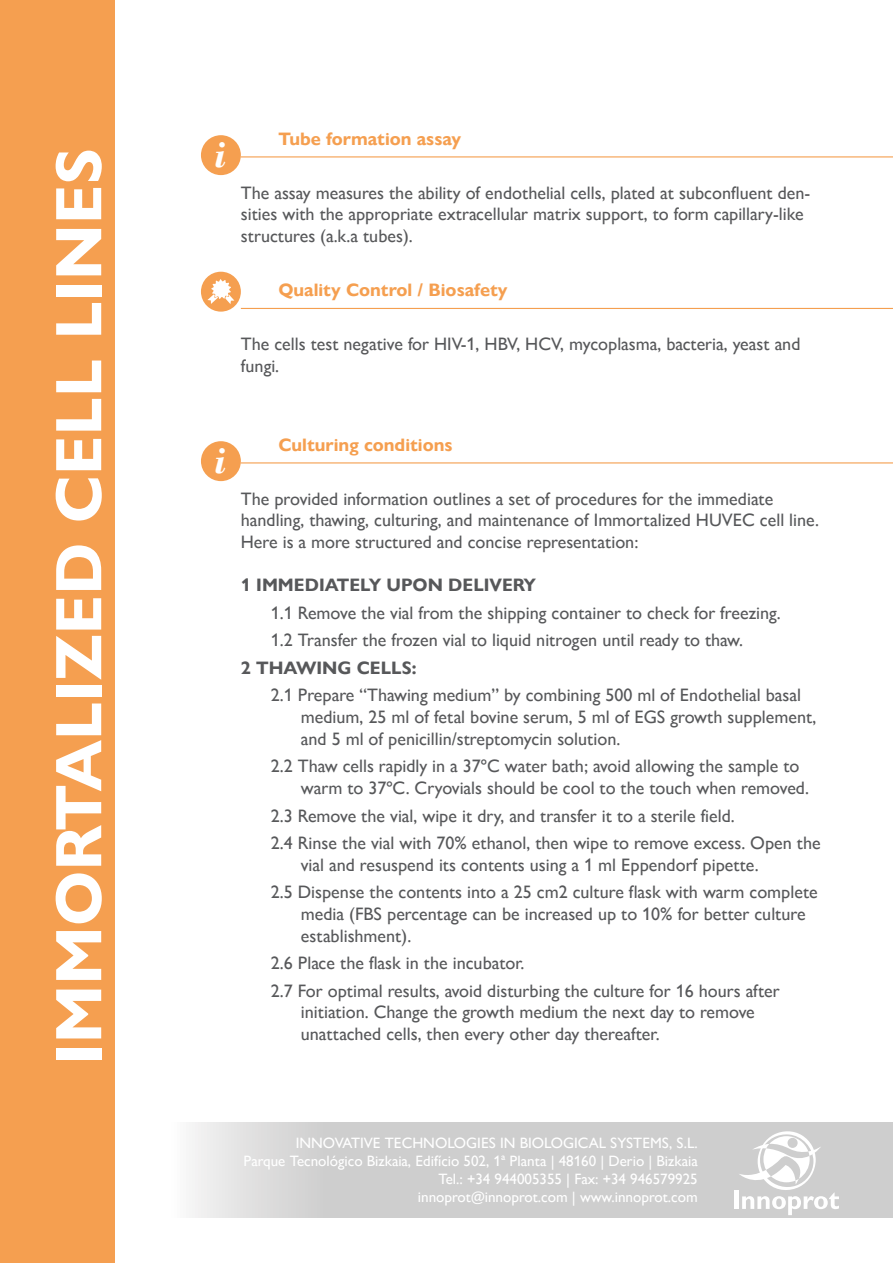
<style>
.page{position:relative;width:893px;height:1263px;background:#fff}
.page>*{position:absolute;margin:0;border:0;box-sizing:border-box;transform-origin:0 0}
.t1{font:700 66px "Gill Sans Nova";color:#fff}
.t2{font:italic 700 39px "Bodoni";color:#fff}
.t3{font:18px/21.6px "Gill Sans Nova";color:#57585a}
.t4{font:700 18px "Gill Sans Nova";color:#f59f50}
.t5{font:700 18px "Gill Sans Nova";color:#57585a}
.t6{font:15px/18px "Gill Sans Nova";color:#fff;text-align:right}
</style>
<div class="page">
<svg style="left:192px;top:1122px;width:701px;height:96px;background:#d1d1d1"></svg>
<div style="left:734px;top:1190px;width:5px;height:19px;background:#fff"></div>
<svg style="left:739px;top:1130px;width:100px;height:85px"></svg>
<div style="left:0;top:0;width:114px;height:1262px;background:#f59f50"></div>
<hr style="left:241px;top:156px;width:652px;height:1px;background:#f59f50">
<hr style="left:241px;top:462px;width:652px;height:1px;background:#f59f50">
<hr style="left:241px;top:308px;width:652px;height:1px;background:#f59f50">
<div style="left:201px;top:135px;width:40px;height:40px;background:#f59f50;border-radius:50%"></div>
<div style="left:201px;top:441px;width:40px;height:40px;background:#f59f50;border-radius:50%"></div>
<div style="left:201px;top:272px;width:40px;height:40px;background:#f59f50;border-radius:50%"></div>
<svg style="left:207px;top:279px;width:27px;height:25px"></svg>
<p class="t1" style="left:40px;top:1064px;width:918px;rotate:-90deg">IMMORTALIZED CELL LINES</p>
<p class="t2" style="left:214px;top:131px;width:14px">i</p>
<p class="t4" style="left:278px;top:128px;width:184px">Tube formation assay</p>
<p class="t3" style="left:241px;top:182px;width:571px">The assay measures the ability of endothelial cells, plated at subconfluent den&shy;sities with the appropriate extracellular matrix support, to form capillary-like structures (a.k.a tubes).</p>
<p class="t4" style="left:278px;top:279px;width:231px">Quality Control / Biosafety</p>
<p class="t3" style="left:241px;top:333px;width:561px">The cells test negative for HIV-1, HBV, HCV, mycoplasma, bacteria, yeast and fungi.</p>
<p class="t2" style="left:214px;top:437px;width:14px">i</p>
<p class="t4" style="left:278px;top:434px;width:176px">Culturing conditions</p>
<p class="t3" style="left:241px;top:488px;width:580px">The provided information outlines a set of procedures for the immediate handling, thawing, culturing, and maintenance of Immortalized HUVEC cell line.<br>Here is a more structured and concise representation:</p>
<p class="t5" style="left:241px;top:574px;width:297px">1 IMMEDIATELY UPON DELIVERY</p>
<p class="t3" style="left:271px;top:602px;width:511px">1.1 Remove the vial from the shipping container to check for freezing.</p>
<p class="t3" style="left:271px;top:629px;width:474px">1.2 Transfer the frozen vial to liquid nitrogen until ready to thaw.</p>
<p class="t5" style="left:241px;top:657px;width:177px">2 THAWING CELLS:</p>
<p class="t3" style="left:301px;top:685px;width:517px;text-indent:-30px">2.1 Prepare “Thawing medium” by combining 500 ml of Endothelial basal medium, 25 ml of fetal bovine serum, 5 ml of EGS growth supplement, and 5 ml of penicillin/streptomycin solution.</p>
<p class="t3" style="left:301px;top:755px;width:510px;text-indent:-30px">2.2 Thaw cells rapidly in a 37ºC water bath; avoid allowing the sample to warm to 37ºC. Cryovials should be cool to the touch when removed.</p>
<p class="t3" style="left:271px;top:805px;width:466px">2.3 Remove the vial, wipe it dry, and transfer it to a sterile field.</p>
<p class="t3" style="left:301px;top:832px;width:521px;text-indent:-30px">2.4 Rinse the vial with 70% ethanol, then wipe to remove excess. Open the vial and resuspend its contents using a 1 ml Eppendorf pipette.</p>
<p class="t3" style="left:301px;top:881px;width:518px;text-indent:-30px">2.5 Dispense the contents into a 25 cm2 culture flask with warm complete media (FBS percentage can be increased up to 10% for better culture establishment).</p>
<p class="t3" style="left:271px;top:952px;width:255px">2.6 Place the flask in the incubator.</p>
<p class="t3" style="left:301px;top:980px;width:480px;text-indent:-30px">2.7 For optimal results, avoid disturbing the culture for 16 hours after initiation. Change the growth medium the next day to remove unattached cells, then every other day thereafter.</p>
<p class="t6" style="left:243px;top:1133px;width:456px">INNOVATIVE TECHNOLOGIES IN BIOLOGICAL SYSTEMS, S.L.<br>Parque Tecnológico Bizkaia, Edifício 502, 1ª Planta | 48160 | Derio | Bizkaia Tel.: +34 944005355 | Fax: +34 946579925<br>innoprot@innoprot.com | www.innoprot.com</p>
</div>
